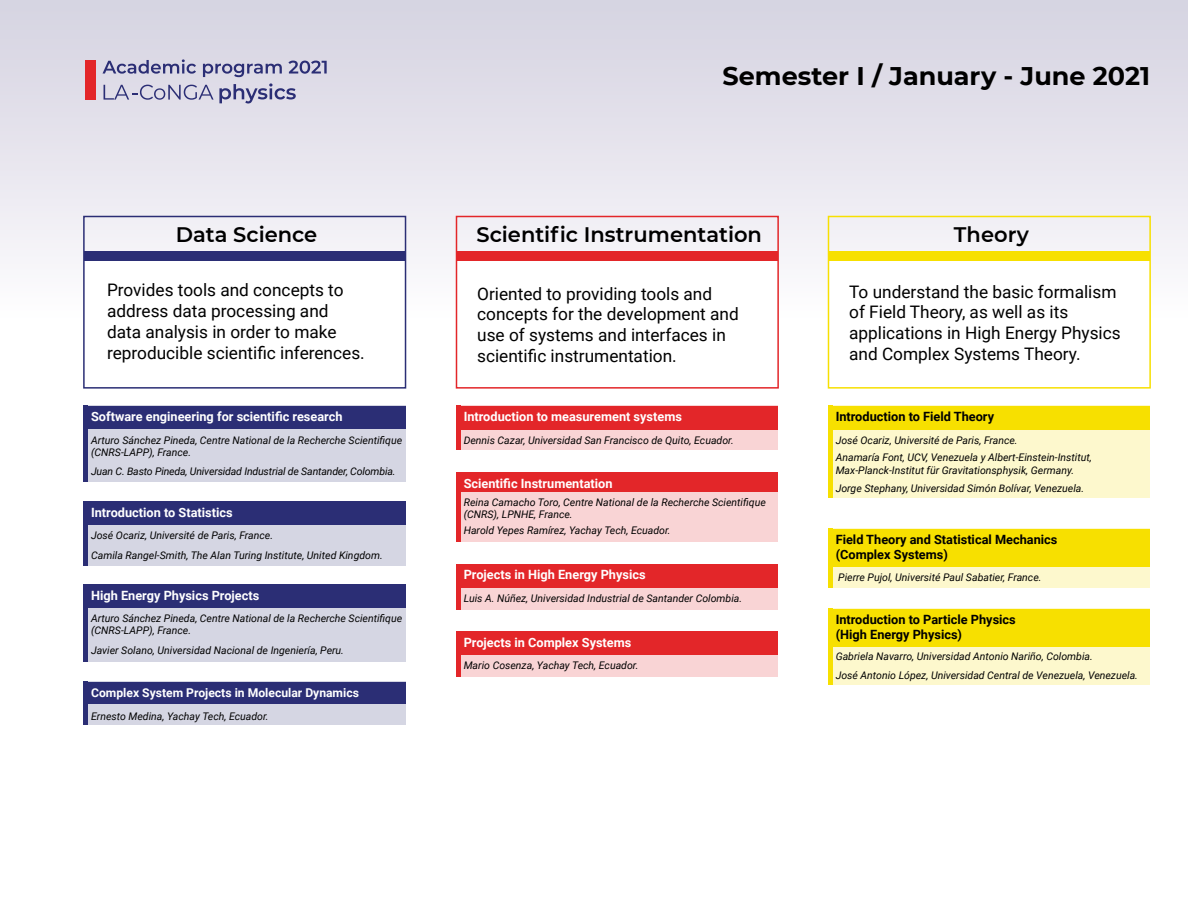
<style>
.page{position:relative;width:1188px;height:918px;background:#fff}
.page>*{position:absolute;margin:0;border:0;box-sizing:border-box;transform-origin:0 0}
.t1{font:700 25.5px "Montserrat";color:#000}
.t2{font:600 21px "Montserrat";color:#000}
.t3{font:17.25px/20.7px "Roboto";color:#000}
.t4{font:700 12.75px "Roboto";color:#fff}
.t5{font:700 12.75px/15.3px "Roboto";color:#000}
.t6{font:700 12.15px "Roboto";color:#fff}
.t7{font:italic 10.5px/12.6px "Roboto";color:#000}
</style>
<div class="page">
<svg style="left:0;top:0;width:1188px;height:328px"></svg>
<div style="left:84px;top:252px;width:322px;height:9px;background:#2b2e75"></div>
<div style="left:84px;top:261px;width:322px;height:127px;background:#fff"></div>
<div style="left:457px;top:252px;width:321px;height:9px;background:#e32629"></div>
<div style="left:457px;top:261px;width:321px;height:127px;background:#fff"></div>
<div style="left:828px;top:252px;width:322px;height:9px;background:#f7e000"></div>
<div style="left:828px;top:261px;width:322px;height:127px;background:#fff"></div>
<div style="left:84px;top:406px;width:322px;height:76px;background:#d5d6e3"></div>
<div style="left:84px;top:501px;width:322px;height:65px;background:#d5d6e3"></div>
<div style="left:84px;top:584px;width:322px;height:77px;background:#d5d6e3"></div>
<div style="left:84px;top:682px;width:322px;height:43px;background:#d5d6e3"></div>
<div style="left:84px;top:406px;width:322px;height:23px;background:#2b2e75"></div>
<div style="left:84px;top:501px;width:321px;height:24px;background:#2b2e75"></div>
<div style="left:84px;top:584px;width:322px;height:24px;background:#2b2e75"></div>
<div style="left:84px;top:682px;width:322px;height:21px;background:#2b2e75"></div>
<hr style="left:84px;top:406px;width:4px;height:76px;background:#2b2e75">
<hr style="left:84px;top:501px;width:4px;height:65px;background:#2b2e75">
<hr style="left:84px;top:584px;width:4px;height:77px;background:#2b2e75">
<hr style="left:84px;top:682px;width:4px;height:43px;background:#2b2e75">
<div style="left:457px;top:406px;width:321px;height:44px;background:#f9d4d5"></div>
<div style="left:457px;top:472px;width:321px;height:69px;background:#f9d4d5"></div>
<div style="left:457px;top:564px;width:321px;height:46px;background:#f9d4d5"></div>
<div style="left:457px;top:631px;width:321px;height:46px;background:#f9d4d5"></div>
<div style="left:457px;top:406px;width:321px;height:23px;background:#e32629"></div>
<div style="left:457px;top:472px;width:321px;height:20px;background:#e32629"></div>
<div style="left:457px;top:564px;width:321px;height:24px;background:#e32629"></div>
<div style="left:457px;top:631px;width:321px;height:24px;background:#e32629"></div>
<hr style="left:457px;top:406px;width:4px;height:44px;background:#e32629">
<hr style="left:457px;top:472px;width:4px;height:69px;background:#e32629">
<hr style="left:457px;top:564px;width:4px;height:46px;background:#e32629">
<hr style="left:457px;top:631px;width:4px;height:46px;background:#e32629">
<div style="left:828px;top:406px;width:322px;height:92px;background:#fdf8cd"></div>
<div style="left:828px;top:528px;width:322px;height:60px;background:#fdf8cd"></div>
<div style="left:828px;top:609px;width:322px;height:76px;background:#fdf8cd"></div>
<div style="left:828px;top:528px;width:5px;height:60px;background:#f7e000"></div>
<div style="left:828px;top:529px;width:322px;height:38px;background:#f7e000"></div>
<div style="left:828px;top:406px;width:322px;height:23px;background:#f7e000"></div>
<div style="left:828px;top:406px;width:5px;height:92px;background:#f7e000"></div>
<div style="left:828px;top:609px;width:322px;height:37px;background:#f7e000"></div>
<div style="left:828px;top:609px;width:5px;height:76px;background:#f7e000"></div>
<div style="left:83px;top:216px;width:323px;height:173px;border:2px solid #2b2e75"></div>
<div style="left:456px;top:216px;width:323px;height:173px;border:2px solid #e32629"></div>
<div style="left:828px;top:216px;width:323px;height:173px;border:2px solid #f7e000"></div>
<div style="left:86px;top:60px;width:10px;height:39px;background:#e32629"></div>
<svg style="left:104px;top:83px;width:192px;height:21px;background:#bbb9d0"></svg>
<svg style="left:103px;top:59px;width:224px;height:18px;background:#adacc8"></svg>
<h2 class="t2" style="left:176px;top:220px;width:143px">Data Science</h2>
<h3 class="t3" style="left:107px;top:279px;width:259px">Provides tools and concepts to address data processing and data analysis in order to make reproducible scientific inferences.</h3>
<p class="t4" style="left:91px;top:408px;width:253px">Software engineering for scientific research</p>
<p class="t7" style="left:91px;top:433px;width:313px">Arturo Sánchez Pineda, Centre National de la Recherche Scientifique (CNRS-LAPP), France.</p>
<p class="t7" style="left:91px;top:464px;width:306px">Juan C. Basto Pineda, Universidad Industrial de Santander, Colombia.</p>
<p class="t4" style="left:91px;top:503px;width:143px">Introduction to Statistics</p>
<p class="t7" style="left:91px;top:529px;width:183px">José Ocariz, Université de Paris, France.</p>
<p class="t7" style="left:91px;top:548px;width:293px">Camila Rangel-Smith, The Alan Turing Institute, United Kingdom.</p>
<p class="t4" style="left:91px;top:586px;width:170px">High Energy Physics Projects</p>
<p class="t7" style="left:91px;top:611px;width:313px">Arturo Sánchez Pineda, Centre National de la Recherche Scientifique (CNRS-LAPP), France.</p>
<p class="t7" style="left:91px;top:644px;width:254px">Javier Solano, Universidad Nacional de Ingeniería, Peru.</p>
<p class="t6" style="left:91px;top:684px;width:269px">Complex System Projects in Molecular Dynamics</p>
<p class="t7" style="left:91px;top:709px;width:179px">Ernesto Medina, Yachay Tech, Ecuador.</p>
<h1 class="t1" style="left:723px;top:58px;width:429px">Semester I / January - June 2021</h1>
<h2 class="t2" style="left:476px;top:220px;width:287px">Scientific Instrumentation</h2>
<h3 class="t3" style="left:477px;top:283px;width:263px">Oriented to providing tools and concepts for the development and use of systems and interfaces in scientific instrumentation.</h3>
<p class="t4" style="left:464px;top:408px;width:220px">Introduction to measurement systems</p>
<p class="t7" style="left:464px;top:433px;width:272px">Dennis Cazar, Universidad San Francisco de Quito, Ecuador.</p>
<p class="t4" style="left:464px;top:474px;width:150px">Scientific Instrumentation</p>
<p class="t7" style="left:464px;top:495px;width:304px">Reina Camacho Toro, Centre National de la Recherche Scientifique (CNRS), LPNHE, France.</p>
<p class="t7" style="left:464px;top:524px;width:208px">Harold Yepes Ramírez, Yachay Tech, Ecuador.</p>
<p class="t4" style="left:464px;top:566px;width:183px">Projects in High Energy Physics</p>
<p class="t7" style="left:464px;top:591px;width:280px">Luis A. Núñez, Universidad Industrial de Santander Colombia.</p>
<p class="t4" style="left:464px;top:633px;width:169px">Projects in Complex Systems</p>
<p class="t7" style="left:464px;top:659px;width:176px">Mario Cosenza, Yachay Tech, Ecuador.</p>
<h2 class="t2" style="left:954px;top:220px;width:77px">Theory</h2>
<h3 class="t3" style="left:849px;top:280px;width:273px">To understand the basic formalism of Field Theory, as well as its applications in High Energy Physics and Complex Systems Theory.</h3>
<p class="t5" style="left:836px;top:408px;width:160px">Introduction to Field Theory</p>
<p class="t7" style="left:836px;top:433px;width:183px">José Ocariz, Université de Paris, France.</p>
<p class="t7" style="left:836px;top:482px;width:250px">Jorge Stephany, Universidad Simón Bolívar, Venezuela.</p>
<p class="t7" style="left:836px;top:451px;width:258px">Anamaría Font, UCV, Venezuela y Albert-Einstein-Institut,<br>Max-Planck-Institut für Gravitationsphysik, Germany.</p>
<p class="t5" style="left:836px;top:531px;width:223px">Field Theory and Statistical Mechanics (Complex Systems)</p>
<p class="t7" style="left:838px;top:571px;width:205px">Pierre Pujol, Université Paul Sabatier, France.</p>
<p class="t5" style="left:836px;top:611px;width:182px">Introduction to Particle Physics (High Energy Physics)</p>
<p class="t7" style="left:836px;top:647px;width:304px;line-height:18.6px">Gabriela Navarro, Universidad Antonio Nariño, Colombia.<br>José Antonio López, Universidad Central de Venezuela, Venezuela.</p>
</div>
